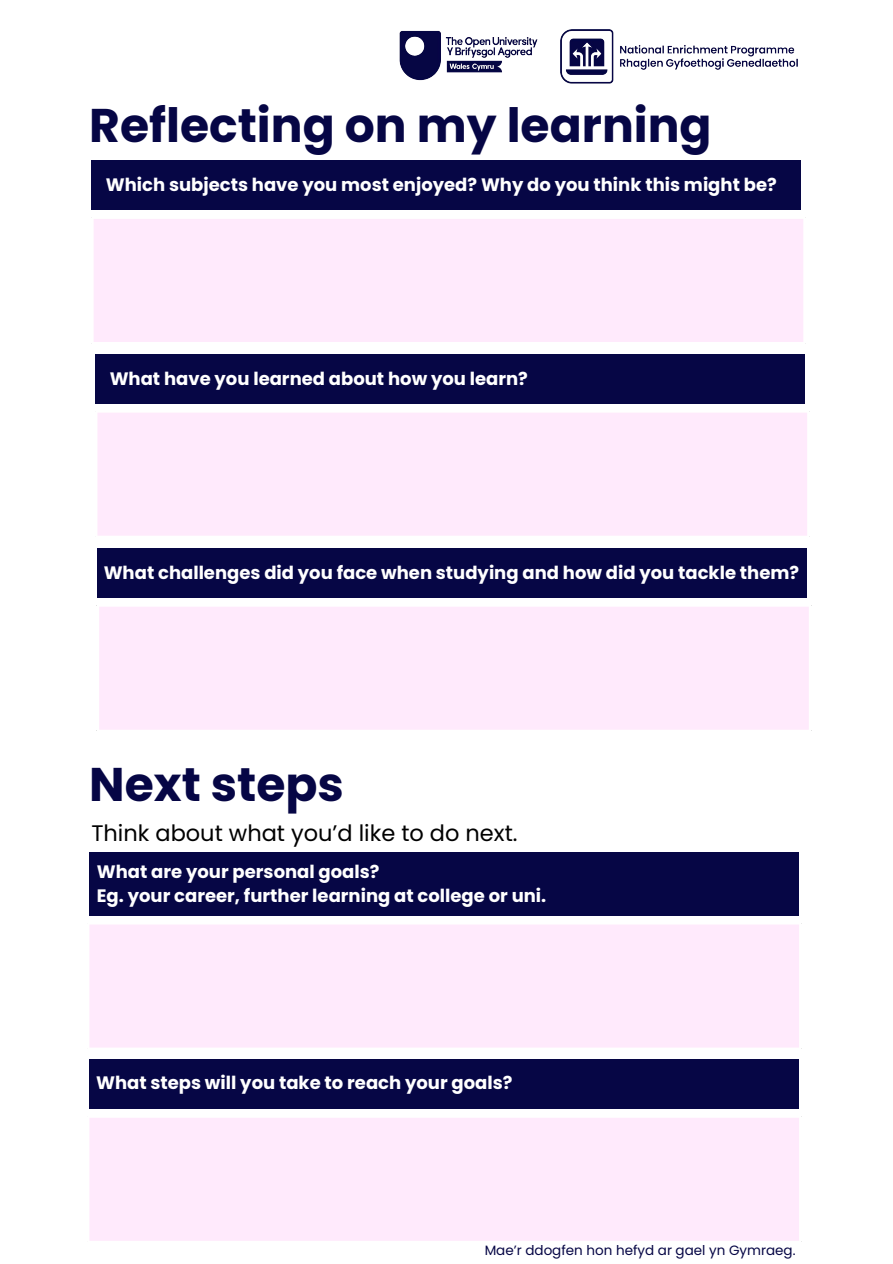
<style>
.page{position:relative;width:893px;height:1264px;background:#fff}
.page>*{position:absolute;margin:0;border:0;box-sizing:border-box;transform-origin:0 0}
.t1{font:700 47.25px "Poppins";color:#060645}
.t2{font:22.5px "Poppins";color:#000}
.t3{font:700 18px "Poppins";color:#fff}
.t4{font:13.5px "Poppins";color:#060645}
</style>
<div class="page">
<div style="left:92px;top:217px;width:712px;height:126px;background:#ffeafc"></div>
<hr style="left:91px;top:219px;width:3px;height:123px;background:#fff">
<hr style="left:803px;top:219px;width:2px;height:123px;background:#fff">
<hr style="left:91px;top:217px;width:714px;height:2px;background:#fff">
<hr style="left:91px;top:342px;width:714px;height:2px;background:#fff">
<div style="left:91px;top:160px;width:710px;height:50px;background:#060645"></div>
<div style="left:96px;top:411px;width:712px;height:126px;background:#ffeafc"></div>
<hr style="left:95px;top:412px;width:2px;height:123px;background:#fff">
<hr style="left:807px;top:412px;width:2px;height:123px;background:#fff">
<hr style="left:95px;top:410px;width:714px;height:2px;background:#fff">
<hr style="left:95px;top:535px;width:714px;height:3px;background:#fff">
<div style="left:95px;top:354px;width:710px;height:50px;background:#060645"></div>
<div style="left:98px;top:605px;width:712px;height:126px;background:#ffeafc"></div>
<hr style="left:97px;top:606px;width:2px;height:123px;background:#fff">
<hr style="left:808px;top:606px;width:3px;height:123px;background:#fff">
<hr style="left:97px;top:604px;width:714px;height:2px;background:#fff">
<hr style="left:97px;top:729px;width:714px;height:3px;background:#fff">
<div style="left:97px;top:548px;width:709px;height:50px;background:#060645"></div>
<div style="left:88px;top:923px;width:712px;height:125px;background:#ffeafc"></div>
<hr style="left:87px;top:924px;width:2px;height:123px;background:#fff">
<hr style="left:799px;top:924px;width:2px;height:123px;background:#fff">
<hr style="left:87px;top:922px;width:714px;height:2px;background:#fff">
<hr style="left:87px;top:1047px;width:714px;height:2px;background:#fff">
<div style="left:89px;top:851px;width:710px;height:64px;background:#060645"></div>
<div style="left:88px;top:1116px;width:712px;height:126px;background:#ffeafc"></div>
<hr style="left:87px;top:1117px;width:2px;height:123px;background:#fff">
<hr style="left:799px;top:1117px;width:2px;height:123px;background:#fff">
<hr style="left:87px;top:1115px;width:714px;height:2px;background:#fff">
<hr style="left:87px;top:1240px;width:714px;height:2px;background:#fff">
<div style="left:89px;top:1058px;width:710px;height:50px;background:#060645"></div>
<img style="left:399px;top:30px;width:139px;height:51px">
<img style="left:560px;top:29px;width:237px;height:54px">
<p class="t1" style="left:89px;top:92px;width:624px">Reflecting on my learning</p>
<p class="t3" style="left:106px;top:172px;width:672px">Which subjects have you most enjoyed? Why do you think this might be?</p>
<p class="t3" style="left:110px;top:366px;width:420px">What have you learned about how you learn?</p>
<p class="t3" style="left:104px;top:559px;width:697px">What challenges did you face when studying and how did you tackle them?</p>
<p class="t1" style="left:89px;top:751px;width:256px">Next steps</p>
<p class="t2" style="left:91px;top:817px;width:427px">Think about what you’d like to do next.</p>
<p class="t3" style="left:97px;top:858px;width:284px">What are your personal goals?</p>
<p class="t3" style="left:97px;top:883px;width:451px">Eg. your career, further learning at college or uni.</p>
<p class="t3" style="left:96px;top:1070px;width:418px">What steps will you take to reach your goals?</p>
<p class="t4" style="left:484px;top:1241px;width:312px">Mae’r ddogfen hon hefyd ar gael yn Gymraeg.</p>
</div>
